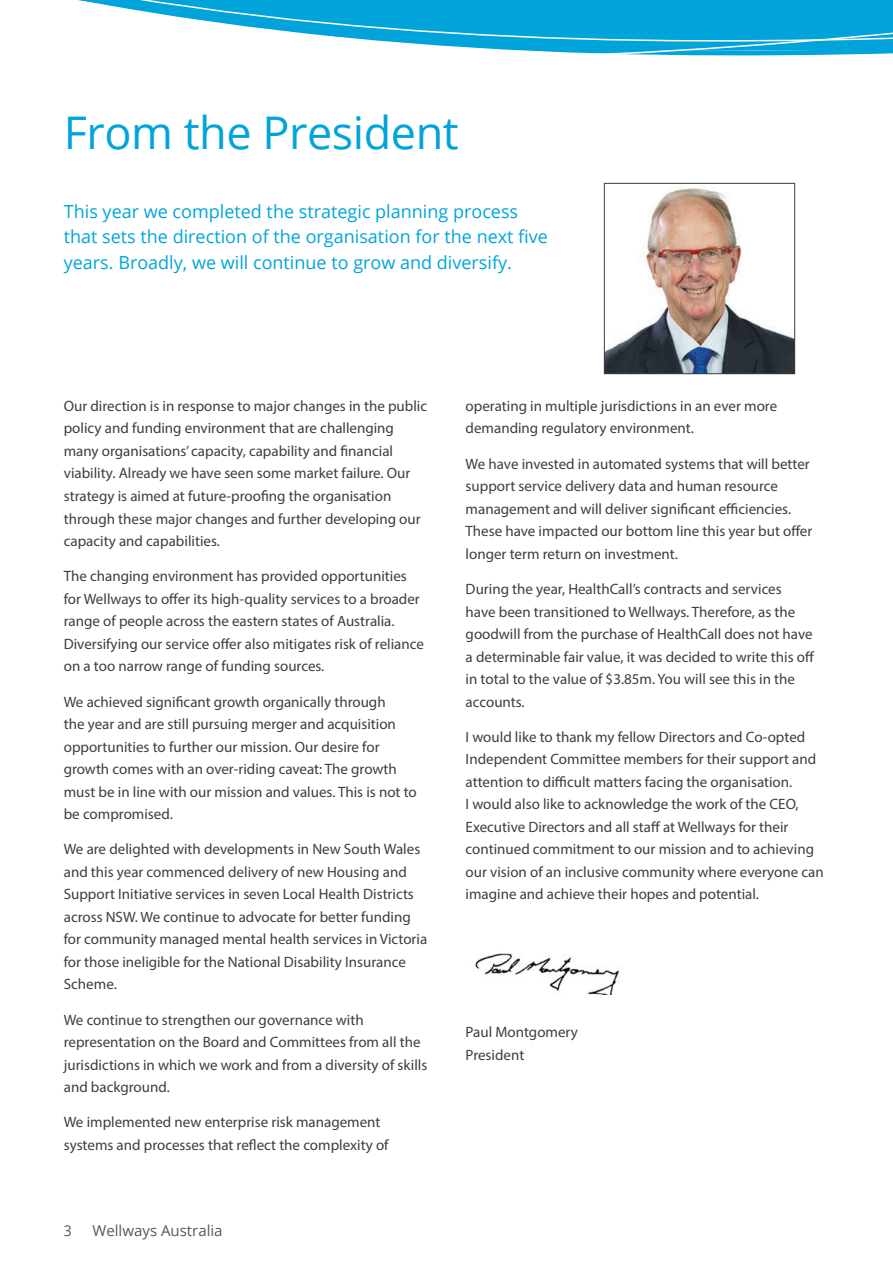
<style>
.page{position:relative;width:893px;height:1263px;background:#fff}
.page>*{position:absolute;margin:0;border:0;box-sizing:border-box;transform-origin:0 0}
.t1{font:45px "Open Sans";letter-spacing:-.01em;color:#00a4da}
.Body_text{font:18px/25.5px "Open Sans";color:#00a4da}
.Body_text-2{font:15px/22.5px "Myriad Pro";color:#3e3e3f}
.Financials_header_bl{font:15px "Open Sans";color:#57585a}
.Financials_header_bl-2{font:15px "Open Sans";color:#57585a;scale:.92 1}
</style>
<div class="page">
<svg style="left:78px;top:0;width:815px;height:56px"></svg>
<img style="left:606px;top:187px;width:187px;height:185px">
<div style="left:604px;top:183px;width:191px;height:191px;border:1px solid #3e3e3f"></div>
<img style="left:475px;top:953px;width:144px;height:42px">
<p class="t1" style="left:64px;top:102px;width:397px">From the President</p>
<p class="Body_text" style="left:64px;top:198px;width:486px">This year we completed the strategic planning process that sets the direction of the organisation for the next five years. Broadly, we will continue to grow and diversify.</p>
<p class="Body_text-2" style="left:64px;top:394px;width:365px">Our direction is in response to major changes in the public policy and funding environment that are challenging many organisations’ capacity, capability and financial viability. Already we have seen some market failure. Our strategy is aimed at future-proofing the organisation through these major changes and further developing our capacity and capabilities.</p>
<p class="Body_text-2" style="left:64px;top:565px;width:362px">The changing environment has provided opportunities for Wellways to offer its high-quality services to a broader range of people across the eastern states of Australia.<br>Diversifying our service offer also mitigates risk of reliance on a too narrow range of funding sources.</p>
<p class="Body_text-2" style="left:64px;top:690px;width:355px">We achieved significant growth organically through<br>the year and are still pursuing merger and acquisition opportunities to further our mission. Our desire for growth comes with an over-riding caveat: The growth must be in line with our mission and values. This is not to be compromised.</p>
<p class="Body_text-2" style="left:64px;top:838px;width:365px">We are delighted with developments in New South Wales and this year commenced delivery of new Housing and Support Initiative services in seven Local Health Districts across NSW. We continue to advocate for better funding for community managed mental health services in Victoria for those ineligible for the National Disability Insurance Scheme.</p>
<p class="Body_text-2" style="left:64px;top:1008px;width:365px">We continue to strengthen our governance with representation on the Board and Committees from all the jurisdictions in which we work and from a diversity of skills and background.</p>
<p class="Body_text-2" style="left:64px;top:1111px;width:326px">We implemented new enterprise risk management systems and processes that reflect the complexity of</p>
<p class="Financials_header_bl-2" style="left:64px;top:1220px;width:10px">3</p>
<p class="Financials_header_bl" style="left:93px;top:1220px;width:132px">Wellways Australia</p>
<p class="Body_text-2" style="left:466px;top:394px;width:313px">operating in multiple jurisdictions in an ever more demanding regulatory environment.</p>
<p class="Body_text-2" style="left:466px;top:452px;width:348px">We have invested in automated systems that will better support service delivery data and human resource management and will deliver significant efficiencies.<br>These have impacted our bottom line this year but offer longer term return on investment.</p>
<p class="Body_text-2" style="left:466px;top:577px;width:350px">During the year, HealthCall’s contracts and services have been transitioned to Wellways. Therefore, as the goodwill from the purchase of HealthCall does not have a determinable fair value, it was decided to write this off in total to the value of $3.85m. You will see this in the accounts.</p>
<p class="Body_text-2" style="left:466px;top:725px;width:360px">I would like to thank my fellow Directors and Co-opted Independent Committee members for their support and attention to difficult matters facing the organisation.<br>I would also like to acknowledge the work of the CEO, Executive Directors and all staff at Wellways for their continued commitment to our mission and to achieving our vision of an inclusive community where everyone can imagine and achieve their hopes and potential.</p>
<p class="Body_text-2" style="left:466px;top:1021px;width:114px">Paul Montgomery</p>
<p class="Body_text-2" style="left:466px;top:1043px;width:60px">President</p>
</div>
